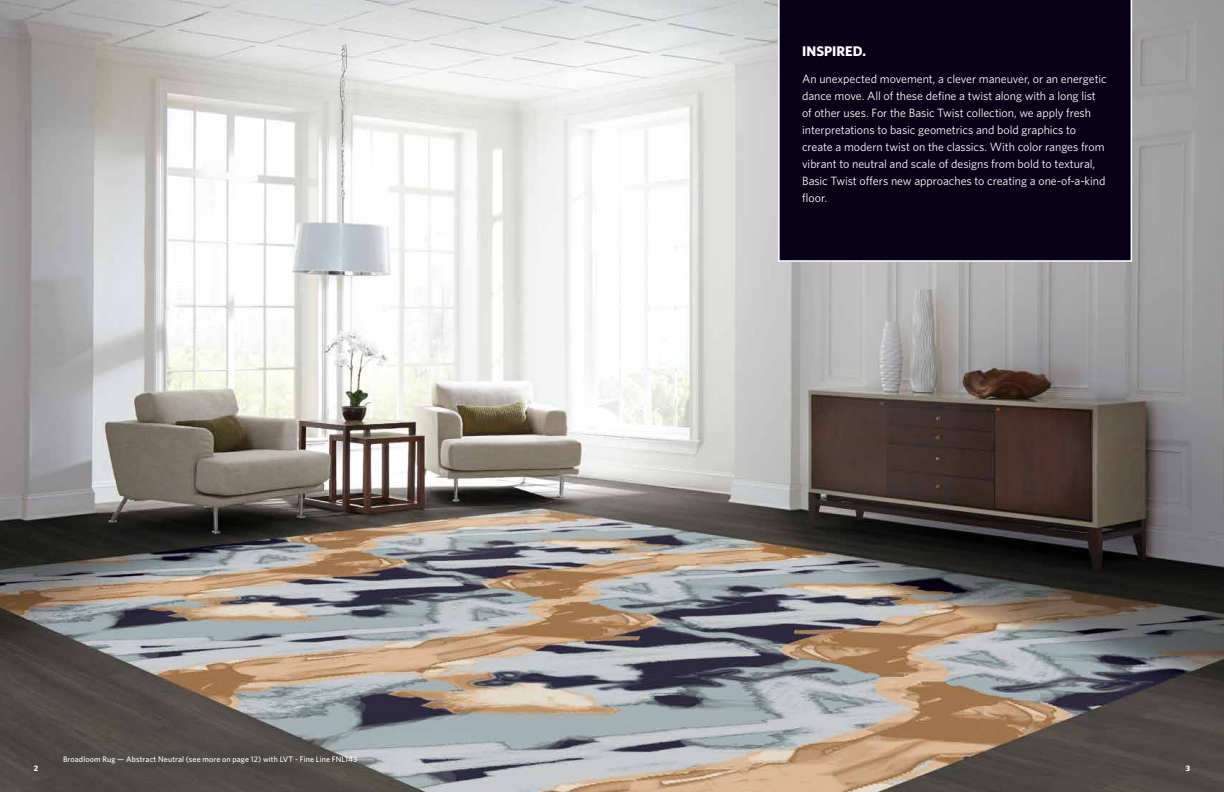
<style>
.page{position:relative;width:1224px;height:792px;background:#fff}
.page>*{position:absolute;margin:0;border:0;box-sizing:border-box;transform-origin:0 0}
.t1{font:700 14px "Whitney";letter-spacing:.005em;color:#fff}
.t2{font:12px/17px "Whitney";letter-spacing:-.005em;color:#fff}
.t3{font:500 8px "Whitney";letter-spacing:.015em;color:#fff}
.t4{font:700 8px "Whitney";color:#fff}
</style>
<div class="page">
<img style="left:0;top:0;width:1224px;height:792px">
<div style="left:778px;top:0;width:354px;height:262px;background:#070016"></div>
<p class="t3" style="left:63px;top:754px;width:296px">Broadloom Rug — Abstract Neutral (see more on page 12) with LVT - Fine Line FNL143</p>
<p class="t1" style="left:802px;top:41px;width:66px">INSPIRED.</p>
<p class="t2" style="left:802px;top:70px;width:306px">An unexpected movement, a clever maneuver, or an energetic dance move. All of these define a twist along with a long list of other uses. For the Basic Twist collection, we apply fresh interpretations to basic geometrics and bold graphics to create a modern twist on the classics. With color ranges from vibrant to neutral and scale of designs from bold to textural, Basic Twist offers new approaches to creating a one-of-a-kind floor.</p>
<p class="t4" style="left:34px;top:763px;width:6px">2</p>
<p class="t4" style="left:1186px;top:763px;width:6px">3</p>
</div>
